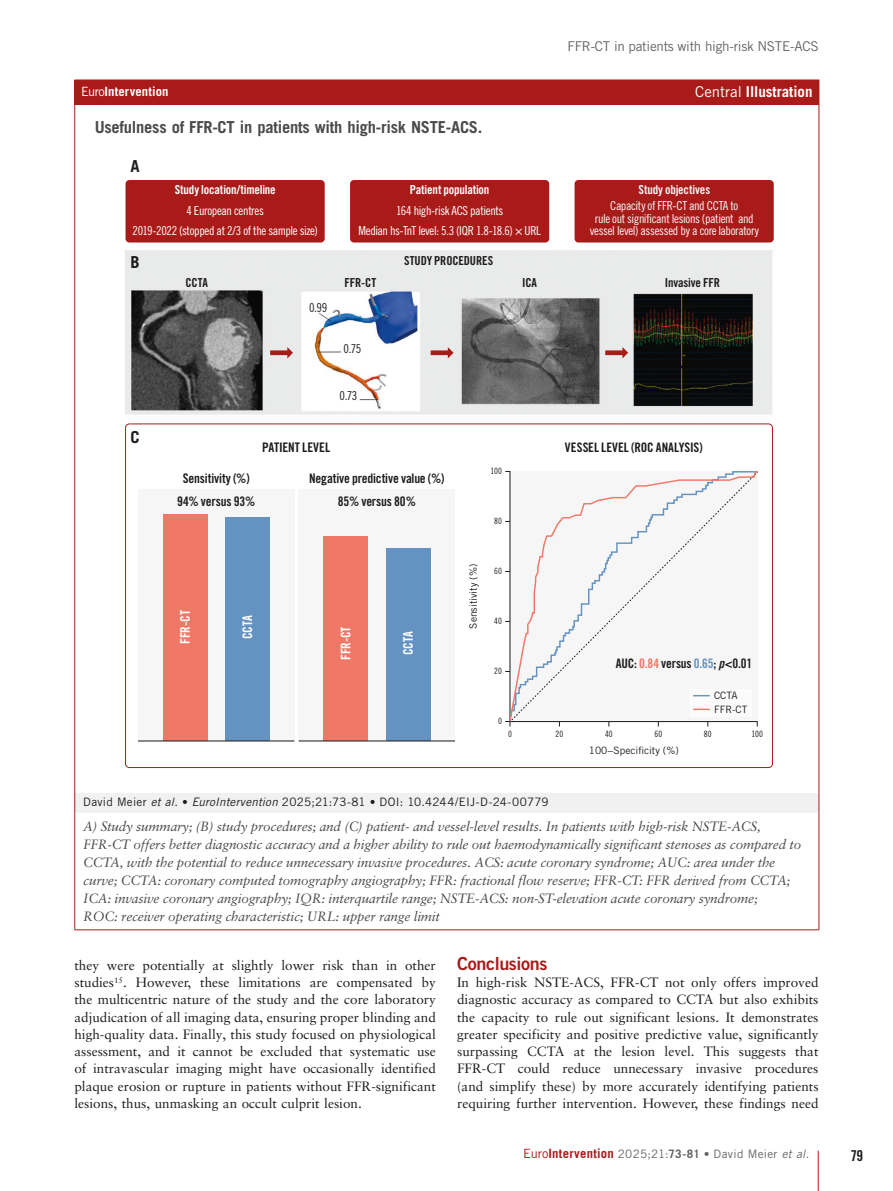
<style>
.page{position:relative;width:893px;height:1191px;background:#fff}
.page>*{position:absolute;margin:0;border:0;box-sizing:border-box;transform-origin:0 0}
.t1{font:18px "Trade Gothic LT Std Bd 2";letter-spacing:-.02em;color:#a91b19}
.t2{font:700 16.5px "Trade Gothic LT Std";letter-spacing:-.015em;color:#4b4b4a}
.t3{font:700 16.5px "Trade Gothic LT Std";color:#1d1d1b}
.t4{font:700 15px "Trade Gothic LT Std";color:#fff}
.t5{font:15px "Trade Gothic LT Std Bd Cn 20";color:#1d1d1b}
.t6{font:13.5px/17.2px "Sabon LTW1 G";color:#1d1d1b;text-align:justify}
.t7{font:italic 13.5px/18px "Sabon LTW1 G";letter-spacing:-.015em;color:#4b4b4a}
.t8{font:13.5px "Trade Gothic LT Std";letter-spacing:-.02em;color:#646463}
.t9{font:13.2px/23.2px "Trade Gothic LT Std Bd Cn 20";letter-spacing:-.01em;color:#1d1d1b;text-align:center}
.t10{font:13.2px "Trade Gothic LT Std Bd Cn 20";letter-spacing:-.01em;color:#fff}
.t11{font:13.05px "Trade Gothic LT Std Bd Cn 20";letter-spacing:-.005em;color:#1d1d1b}
.t12{font:700 12.75px "Trade Gothic LT Std";letter-spacing:.005em;color:#fff}
.t13{font:12.45px/20.7px "Trade Gothic LT Std Cn 18";letter-spacing:-.03em;color:#fff;text-align:center}
.t14{font:12.45px/12.5px "Trade Gothic LT Std Cn 18";letter-spacing:-.03em;color:#f6f6f6;text-align:center}
.t15{font:12.45px "Trade Gothic LT Std Bd Cn 20";letter-spacing:-.015em;color:#fff}
.t16{font:12.45px "Trade Gothic LT Std Bd Cn 20";letter-spacing:-.01em;color:#1d1d1b}
.t17{font:12.45px "Trade Gothic LT Std Bd Cn 20";letter-spacing:-.005em;color:#f6f6f6}
.t18{font:12.45px "Trade Gothic LT Std Cn 18";color:#1d1d1b}
.t19{font:11.7px "Trade Gothic LT Std";letter-spacing:.025em;color:#1d1d1b}
.t20{font:11.7px "Trade Gothic LT Std";letter-spacing:.03em;color:#646463}
.t21{font:10.2px/13.5px "Trade Gothic LT Std";color:#1d1d1b}
.t22{font:8.7px "Trade Gothic LT Std Cn 18";color:#1d1d1b}
.s1{font-weight:400}
.s2{color:#ef7867}
.s3{color:#6493c2}
.s4{font-family:"Trade Gothic LT Std Bd Cn 20 Obl"}
.s5{font-style:italic}
.s6{font-family:"Sabon LTW1 G"}
.s7{font-size:12.75px;color:#a91b19}
.s8{font-weight:700;font-size:12.75px;color:#a91b19}
.s9{font-weight:700}
</style>
<div class="page">
<hr style="left:818px;top:1150px;width:1px;height:41px;background:#a91b19">
<div style="left:75px;top:80px;width:744px;height:24px;background:#a91b19"></div>
<div style="left:75px;top:793px;width:744px;height:19px;background:#f1f1f1"></div>
<hr style="left:74px;top:150px;width:1px;height:643px;background:#a91b19">
<hr style="left:819px;top:150px;width:1px;height:643px;background:#a91b19">
<svg style="left:74px;top:80px;width:1px;height:24px"></svg>
<svg style="left:819px;top:80px;width:1px;height:24px"></svg>
<hr style="left:74px;top:104px;width:1px;height:46px;background:#a91b19">
<hr style="left:819px;top:104px;width:1px;height:46px;background:#a91b19">
<svg style="left:74px;top:793px;width:1px;height:19px"></svg>
<svg style="left:819px;top:793px;width:1px;height:19px"></svg>
<hr style="left:74px;top:812px;width:1px;height:117px;background:#a91b19">
<hr style="left:819px;top:812px;width:1px;height:117px;background:#a91b19">
<hr style="left:74px;top:929px;width:745px;height:1px;background:#a91b19">
<img style="left:125px;top:180px;width:649px;height:589px">
<div style="left:138px;top:489px;width:156px;height:252px;background:#f6f6f6"></div>
<svg style="left:223px;top:433px;width:447px;height:325px"></svg>
<div style="left:126px;top:180px;width:199px;height:62px;background:#a91b19;border-radius:4px"></div>
<div style="left:350px;top:180px;width:199px;height:62px;background:#a91b19;border-radius:4px"></div>
<div style="left:575px;top:180px;width:199px;height:62px;background:#a91b19;border-radius:4px"></div>
<div style="left:163px;top:514px;width:44px;height:227px;background:#ef7867"></div>
<div style="left:225px;top:517px;width:45px;height:224px;background:#6493c2"></div>
<hr style="left:138px;top:740px;width:156px;height:1px;background:#1d1d1b">
<div style="left:323px;top:536px;width:45px;height:205px;background:#ef7867"></div>
<div style="left:386px;top:548px;width:44px;height:193px;background:#6493c2"></div>
<hr style="left:299px;top:740px;width:156px;height:1px;background:#1d1d1b">
<div style="left:508px;top:470px;width:251px;height:253px;background:#f6f6f6"></div>
<div style="left:270px;top:350px;width:18px;height:5px;background:#a91b19"></div>
<svg style="left:287px;top:347px;width:6px;height:11px"></svg>
<div style="left:431px;top:350px;width:18px;height:5px;background:#a91b19"></div>
<svg style="left:448px;top:347px;width:5px;height:11px"></svg>
<div style="left:605px;top:350px;width:18px;height:5px;background:#a91b19"></div>
<svg style="left:622px;top:347px;width:6px;height:11px"></svg>
<p class="t8" style="left:567px;top:38px;width:253px">FFR-CT in patients with high-risk NSTE-ACS</p>
<p class="t12" style="left:81px;top:83px;width:89px"><span class="s1">Euro</span>Intervention</p>
<p class="t4" style="left:695px;top:83px;width:119px"><span class="s1">Central</span> Illustration</p>
<p class="t2" style="left:95px;top:117px;width:389px">Usefulness of FFR-CT in patients with high-risk NSTE-ACS.</p>
<p class="t3" style="left:130px;top:156px;width:11px">A</p>
<p class="t15" style="left:175px;top:182px;width:103px">Study location/timeline</p>
<p class="t13" style="left:133px;top:200px;width:187px">4 European centres<br>2019-2022 (stopped at 2/3 of the sample size)</p>
<p class="t3" style="left:130px;top:252px;width:11px">B</p>
<p class="t15" style="left:410px;top:182px;width:81px">Patient population</p>
<p class="t13" style="left:358px;top:200px;width:184px">164 high-risk ACS patients<br>Median hs-TnT level: 5.3 (IQR 1.8-18.6) × URL</p>
<p class="t16" style="left:404px;top:253px;width:91px">STUDY PROCEDURES</p>
<p class="t17" style="left:638px;top:182px;width:73px">Study objectives</p>
<p class="t14" style="left:590px;top:200px;width:171px">Capacity of FFR-CT and CCTA to<br>rule out significant lesions (patient and vessel level) assessed by a core laboratory</p>
<p class="t16" style="left:186px;top:275px;width:24px">CCTA</p>
<p class="t16" style="left:344px;top:275px;width:33px">FFR-CT</p>
<p class="t16" style="left:522px;top:275px;width:16px">ICA</p>
<p class="t16" style="left:665px;top:275px;width:57px">Invasive FFR</p>
<p class="t3" style="left:130px;top:427px;width:11px">C</p>
<p class="t18" style="left:309px;top:300px;width:20px">0.99</p>
<p class="t18" style="left:344px;top:341px;width:19px">0.75</p>
<p class="t18" style="left:340px;top:388px;width:19px">0.73</p>
<p class="t9" style="left:177px;top:467px;width:80px">Sensitivity (%)<br>94% versus 93%</p>
<p class="t9" style="left:262px;top:435px;width:69px">PATIENT LEVEL</p>
<p class="t11" style="left:565px;top:439px;width:139px">VESSEL LEVEL (ROC ANALYSIS)</p>
<p class="t9" style="left:309px;top:467px;width:137px">Negative predictive value (%)<br>85% versus 80%</p>
<p class="t22" style="left:490px;top:466px;width:13px">100</p>
<p class="t22" style="left:494px;top:516px;width:9px">80</p>
<p class="t10" style="left:177px;top:644px;width:35px;rotate:-90deg">FFR-CT</p>
<p class="t10" style="left:239px;top:639px;width:25px;rotate:-90deg">CCTA</p>
<p class="t10" style="left:338px;top:660px;width:35px;rotate:-90deg">FFR-CT</p>
<p class="t10" style="left:400px;top:655px;width:25px;rotate:-90deg">CCTA</p>
<p class="t21" style="left:466px;top:628px;width:66px;rotate:-90deg">Sensitivity (%)</p>
<p class="t22" style="left:494px;top:566px;width:9px">60</p>
<p class="t22" style="left:494px;top:616px;width:9px">40</p>
<p class="t22" style="left:494px;top:666px;width:9px">20</p>
<p class="t22" style="left:498px;top:716px;width:5px">0</p>
<p class="t11" style="left:616px;top:655px;width:138px">AUC: <span class="s2">0.84</span> versus <span class="s3">0.65</span>; <span class="s4">p</span>&lt;0.01</p>
<p class="t21" style="left:714px;top:689px;width:35px">CCTA<br>FFR-CT</p>
<p class="t22" style="left:508px;top:728px;width:5px">0</p>
<p class="t22" style="left:556px;top:728px;width:9px">20</p>
<p class="t22" style="left:605px;top:728px;width:9px">40</p>
<p class="t22" style="left:654px;top:728px;width:9px">60</p>
<p class="t22" style="left:704px;top:728px;width:9px">80</p>
<p class="t22" style="left:751px;top:728px;width:13px">100</p>
<p class="t21" style="left:589px;top:744px;width:91px">100−Specificity (%)</p>
<p class="t19" style="left:83px;top:795px;width:467px">David Meier <span class="s5">et al</span>. <span class="s6">•</span> <span class="s5">EuroIntervention</span> 2025;21:73-81 <span class="s6">•</span> DOI: 10.4244/EIJ-D-24-00779</p>
<p class="t7" style="left:83px;top:817px;width:720px">A) Study summary; (B) study procedures; and (C) patient- and vessel-level results. In patients with high-risk NSTE-ACS, FFR-CT offers better diagnostic accuracy and a higher ability to rule out haemodynamically significant stenoses as compared to CCTA, with the potential to reduce unnecessary invasive procedures. ACS: acute coronary syndrome; AUC: area under the curve; CCTA: coronary computed tomography angiography; FFR: fractional flow reserve; FFR-CT: FFR derived from CCTA; ICA: invasive coronary angiography; IQR: interquartile range; NSTE-ACS: non-ST-elevation acute coronary syndrome;<br>ROC: receiver operating characteristic; URL: upper range limit</p>
<p class="t6" style="left:74px;top:956px;width:363px">they were potentially at slightly lower risk than in other studies<sup>15</sup>. However, these limitations are compensated by the multicentric nature of the study and the core laboratory adjudication of all imaging data, ensuring proper blinding and high-quality data. Finally, this study focused on physiological assessment, and it cannot be excluded that systematic use of intravascular imaging might have occasionally identified plaque erosion or rupture in patients without FFR-significant lesions, thus, unmasking an occult culprit lesion.</p>
<h1 class="t1" style="left:457px;top:952px;width:92px">Conclusions</h1>
<p class="t6" style="left:457px;top:973px;width:363px">In high-risk NSTE-ACS, FFR-CT not only offers improved diagnostic accuracy as compared to CCTA but also exhibits the capacity to rule out significant lesions. It demonstrates greater specificity and positive predictive value, significantly surpassing CCTA at the lesion level. This suggests that FFR-CT could reduce unnecessary invasive procedures (and simplify these) by more accurately identifying patients requiring further intervention. However, these findings need</p>
<p class="t20" style="left:523px;top:1147px;width:288px"><span class="s7">Euro</span><span class="s8">Intervention</span> 2025;21:<span class="s9">73-81</span> <span class="s6">•</span> David Meier <span class="s5">et al</span>.</p>
<p class="t5" style="left:850px;top:1147px;width:14px">79</p>
</div>
